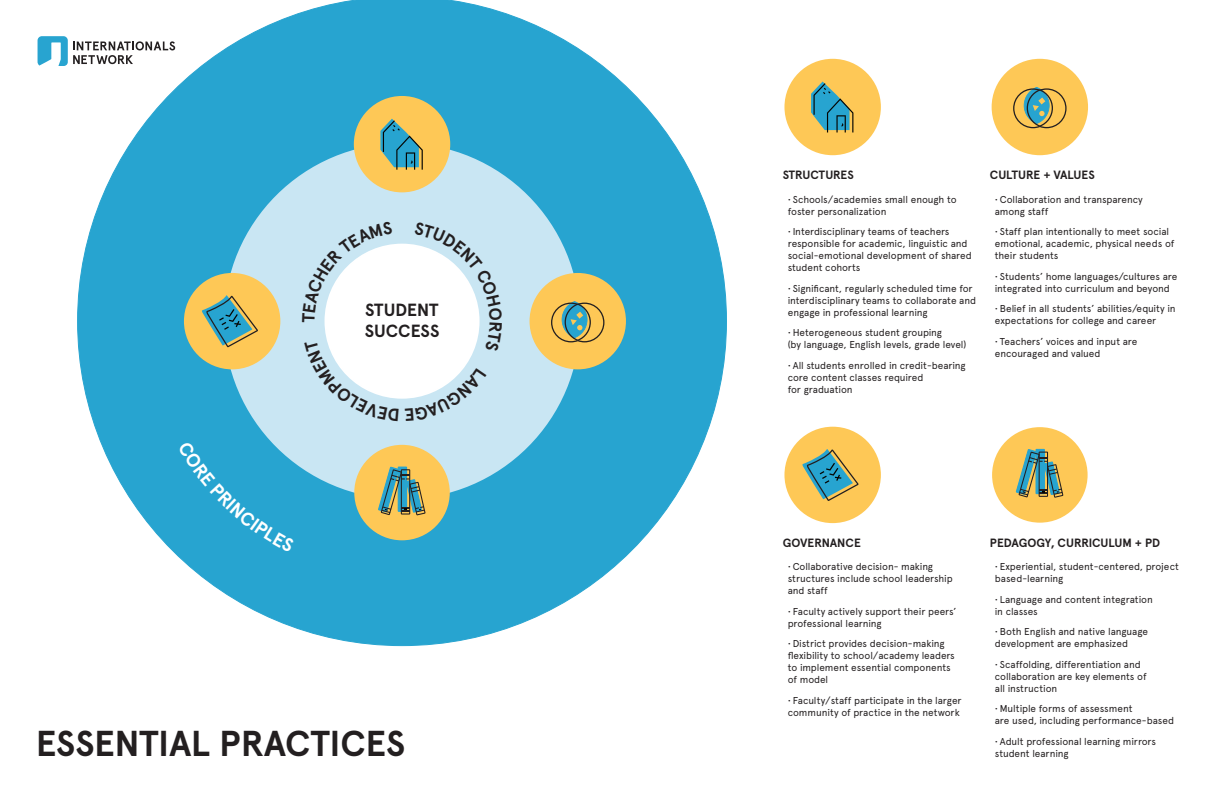
<style>
.page{position:relative;width:1224px;height:792px;background:#fff}
.page>*{position:absolute;margin:0;border:0;box-sizing:border-box;transform-origin:0 0}
.t1{font:700 36px "Apercu";letter-spacing:-.005em;color:#231f20}
.t2{font:700 17.6px/21.2px "Apercu";letter-spacing:-.005em;color:#231f20}
.t3{font:700 12px "Apercu";letter-spacing:-.005em;color:#231f20}
.t4{font:10px/12px "Apercu";letter-spacing:-.01em;color:#231f20}
</style>
<div class="page">
<svg style="left:77px;top:0;width:650px;height:646px"></svg>
<div style="left:224px;top:143px;width:356px;height:356px;background:#c9e6f3;border-radius:50%"></div>
<div style="left:326px;top:245px;width:153px;height:153px;background:#fff;border-radius:50%"></div>
<div style="left:354px;top:96px;width:96px;height:96px;background:#fec856;border-radius:50%"></div>
<svg style="left:380px;top:119px;width:43px;height:51px"></svg>
<div style="left:530px;top:273px;width:96px;height:96px;background:#fec856;border-radius:50%"></div>
<svg style="left:551px;top:301px;width:53px;height:41px"></svg>
<div style="left:354px;top:445px;width:96px;height:95px;background:#fec856;border-radius:50%"></div>
<svg style="left:378px;top:467px;width:48px;height:48px"></svg>
<div style="left:184px;top:273px;width:96px;height:96px;background:#fec856;border-radius:50%"></div>
<svg style="left:202px;top:295px;width:56px;height:52px"></svg>
<svg style="left:38px;top:36px;width:137px;height:30px"></svg>
<div style="left:784px;top:59px;width:97px;height:96px;background:#fec856;border-radius:50%"></div>
<svg style="left:811px;top:82px;width:42px;height:50px"></svg>
<div style="left:992px;top:427px;width:96px;height:96px;background:#fec856;border-radius:50%"></div>
<svg style="left:1016px;top:449px;width:47px;height:49px"></svg>
<div style="left:784px;top:427px;width:97px;height:96px;background:#fec856;border-radius:50%"></div>
<svg style="left:802px;top:449px;width:57px;height:52px"></svg>
<div style="left:992px;top:59px;width:96px;height:96px;background:#fec856;border-radius:50%"></div>
<svg style="left:1013px;top:87px;width:54px;height:41px"></svg>
<svg style="left:324px;top:244px;width:68px;height:79px"></svg>
<svg style="left:414px;top:244px;width:66px;height:108px"></svg>
<svg style="left:405px;top:368px;width:59px;height:31px"></svg>
<svg style="left:327px;top:340px;width:72px;height:59px"></svg>
<div style="left:178px;top:441px;width:117px;height:111px;background:#27a4d0"></div>
<p class="t2" style="left:365px;top:298px;width:76px">STUDENT<br>SUCCESS</p>
<p class="t1" style="left:36px;top:715px;width:371px">ESSENTIAL PRACTICES</p>
<p class="t3" style="left:783px;top:165px;width:73px">STRUCTURES</p>
<p class="t4" style="left:788px;top:193px;width:171px">• Schools/academies small enough to foster personalization</p>
<p class="t4" style="left:788px;top:226px;width:186px">• Interdisciplinary teams of teachers responsible for academic, linguistic and social-emotional development of shared student cohorts</p>
<p class="t4" style="left:788px;top:282px;width:190px">• Significant, regularly scheduled time for interdisciplinary teams to collaborate and engage in professional learning</p>
<p class="t4" style="left:788px;top:327px;width:180px">• Heterogeneous student grouping<br>(by language, English levels, grade level)</p>
<p class="t4" style="left:788px;top:359px;width:179px">• All students enrolled in credit-bearing core content classes required<br>for graduation</p>
<p class="t3" style="left:990px;top:165px;width:106px">CULTURE + VALUES</p>
<p class="t4" style="left:995px;top:193px;width:149px">• Collaboration and transparency among staff</p>
<p class="t4" style="left:995px;top:226px;width:181px">• Staff plan intentionally to meet social emotional, academic, physical needs of their students</p>
<p class="t4" style="left:995px;top:270px;width:184px">• Students’ home languages/cultures are integrated into curriculum and beyond</p>
<p class="t4" style="left:995px;top:303px;width:182px">• Belief in all students’ abilities/equity in expectations for college and career</p>
<p class="t4" style="left:995px;top:335px;width:144px">• Teachers’ voices and input are encouraged and valued</p>
<p class="t3" style="left:783px;top:533px;width:80px">GOVERNANCE</p>
<p class="t4" style="left:788px;top:561px;width:167px">• Collaborative decision- making structures include school leadership and staff</p>
<p class="t4" style="left:788px;top:605px;width:170px">• Faculty actively support their peers’ professional learning</p>
<p class="t4" style="left:788px;top:638px;width:169px">• District provides decision-making flexibility to school/academy leaders to implement essential components of model</p>
<p class="t4" style="left:788px;top:694px;width:175px">• Faculty/staff participate in the larger community of practice in the network</p>
<p class="t3" style="left:990px;top:533px;width:172px">PEDAGOGY, CURRICULUM + PD</p>
<p class="t4" style="left:995px;top:561px;width:186px">• Experiential, student-centered, project based-learning</p>
<p class="t4" style="left:995px;top:593px;width:160px">• Language and content integration in classes</p>
<p class="t4" style="left:995px;top:626px;width:155px">• Both English and native language development are emphasized</p>
<p class="t4" style="left:995px;top:658px;width:153px">• Scaffolding, differentiation and collaboration are key elements of all instruction</p>
<p class="t4" style="left:995px;top:703px;width:181px">• Multiple forms of assessment<br>are used, including performance-based</p>
<p class="t4" style="left:995px;top:735px;width:163px">• Adult professional learning mirrors student learning</p>
</div>
